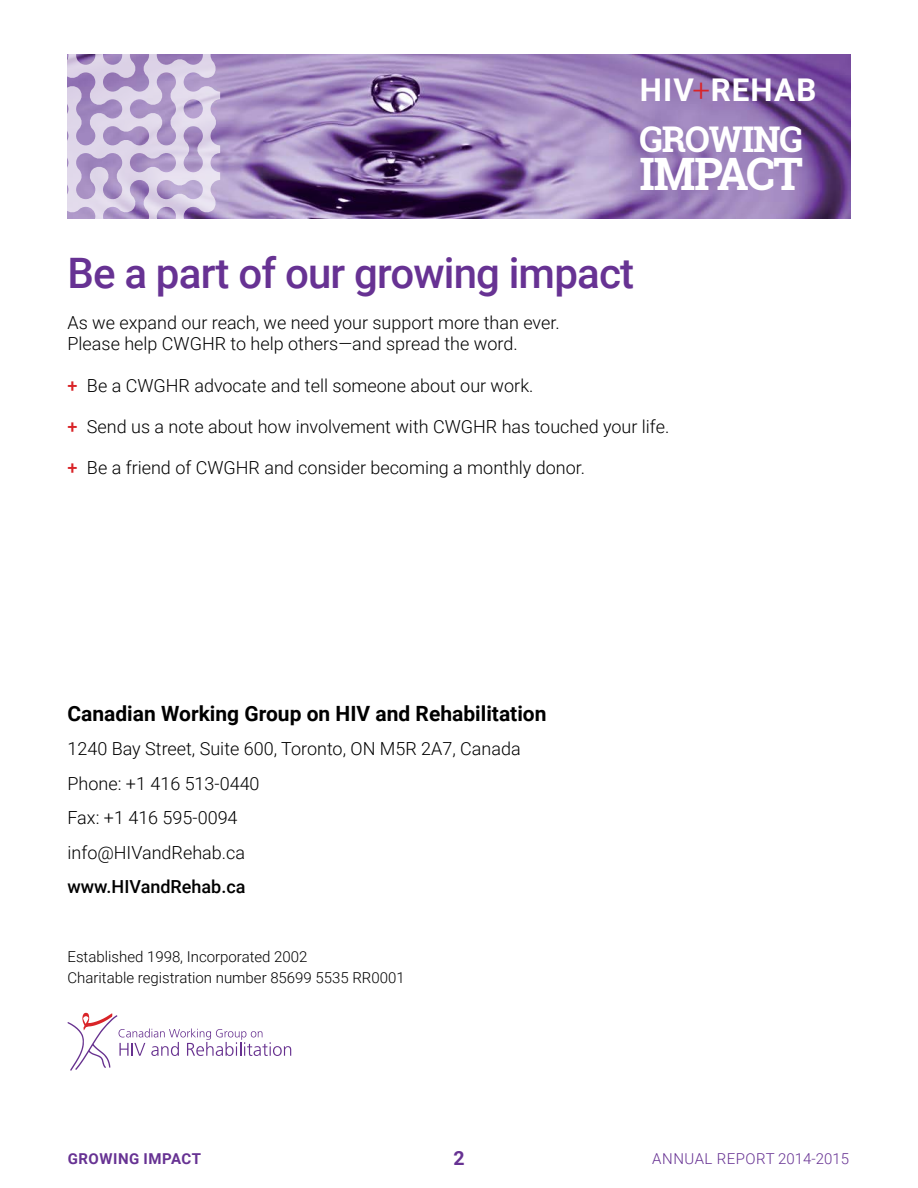
<style>
.page{position:relative;width:918px;height:1188px;background:#fff}
.page>*{position:absolute;margin:0;border:0;box-sizing:border-box;transform-origin:0 0}
.t1{font:700 44.7px "Roboto Slab";letter-spacing:-.05em;color:#fff}
.t2{font:500 42px "Roboto";letter-spacing:-.02em;color:#673293}
.t3{font:700 35.4px "Roboto Slab";letter-spacing:-.03em;color:#fff}
.t4{font:700 31.35px "Roboto";letter-spacing:.035em;color:#fff}
.t5{font:700 21px "Roboto";color:#000}
.t6{font:700 19.5px "Roboto";color:#673293}
.t7{font:300 18px/34.5px "Roboto";color:#000}
.t8{font:500 18px "Roboto";color:#000}
.t9{font:300 15px/21px "Roboto";color:#000}
.t10{font:300 15px "Roboto";letter-spacing:.03em;color:#673293}
.t11{font:700 15px "Roboto";letter-spacing:.035em;color:#673293}
.s1{font-weight:300;color:#d92428}
.s2{font-weight:500;color:#d92428}
</style>
<div class="page">
<img style="left:220px;top:54px;width:630px;height:164px">
<svg style="left:68px;top:1012px;width:223px;height:59px"></svg>
<svg style="left:67px;top:54px;width:153px;height:165px;background:#c2b2d5"></svg>
<h3 class="t4" style="left:640px;top:68px;width:178px">HIV<span class="s1">+</span>REHAB</h3>
<h3 class="t3" style="left:639px;top:115px;width:162px">GROWING</h3>
<h1 class="t1" style="left:639px;top:143px;width:165px">IMPACT</h1>
<h2 class="t2" style="left:68px;top:244px;width:568px">Be a part of our growing impact</h2>
<p class="t7" style="left:68px;top:312px;width:494px;line-height:21px">As we expand our reach, we need your support more than ever.<br>Please help CWGHR to help others—and spread the word.</p>
<p class="t7" style="left:68px;top:367px;width:467px"><span class="s2">+</span> Be a CWGHR advocate and tell someone about our work.</p>
<p class="t7" style="left:68px;top:408px;width:603px"><span class="s2">+</span> Send us a note about how involvement with CWGHR has touched your life.</p>
<p class="t7" style="left:68px;top:450px;width:519px"><span class="s2">+</span> Be a friend of CWGHR and consider becoming a monthly donor.</p>
<p class="t5" style="left:68px;top:698px;width:481px">Canadian Working Group on HIV and Rehabilitation</p>
<p class="t7" style="left:68px;top:731px;width:455px">1240 Bay Street, Suite 600, Toronto, ON M5R 2A7, Canada<br>Phone: +1 416 513-0440<br>Fax: +1 416 595-0094<br>info@HIVandRehab.ca</p>
<p class="t8" style="left:68px;top:874px;width:180px">www.HIVandRehab.ca</p>
<p class="t9" style="left:68px;top:946px;width:339px">Established 1998, Incorporated 2002<br>Charitable registration number 85699 5535 RR0001</p>
<p class="t11" style="left:68px;top:1148px;width:135px">growing impact</p>
<p class="t6" style="left:453px;top:1144px;width:13px">2</p>
<p class="t10" style="left:652px;top:1148px;width:198px">Annual Report 2014-2015</p>
</div>
